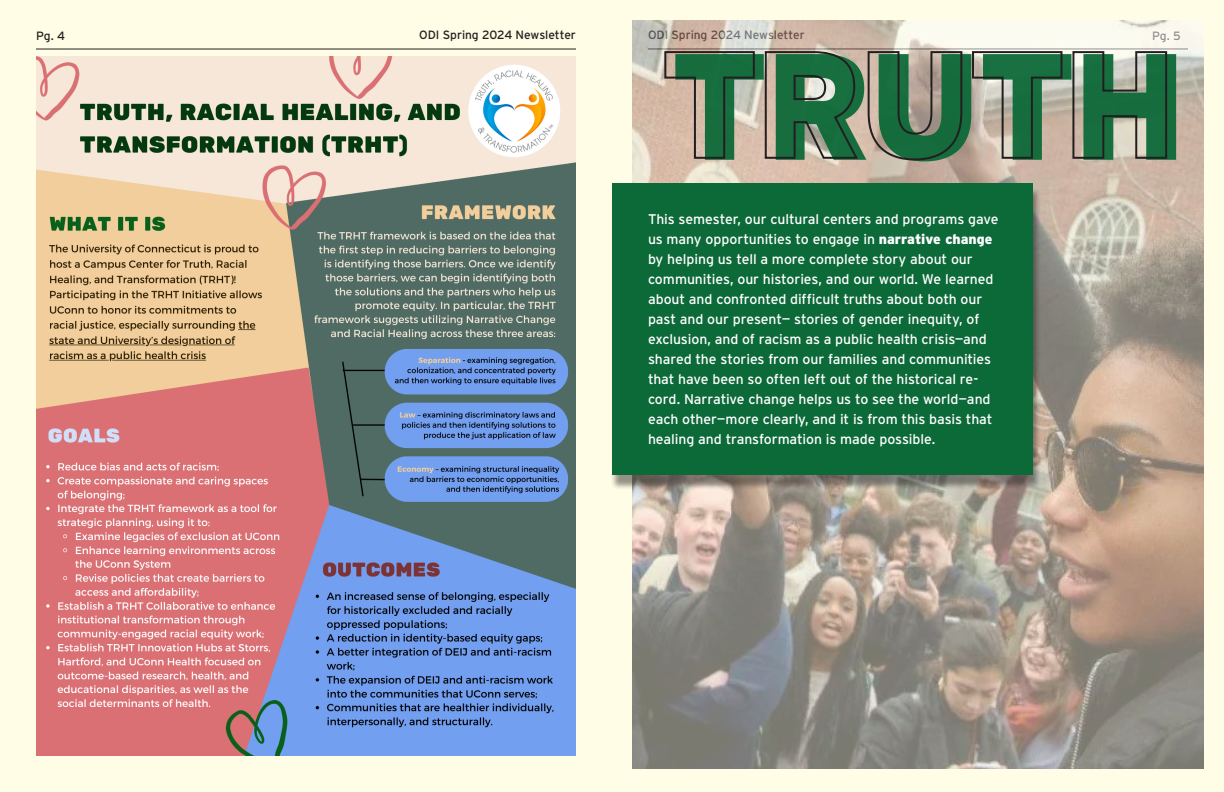
<style>
.page{position:relative;width:1224px;height:792px;background:#fffde5}
.page>*{position:absolute;margin:0;border:0;box-sizing:border-box;transform-origin:0 0}
.t1{font:900 151px "Interstate";letter-spacing:-.035em;color:#0d6938}
.t2{font:14px/20px "Interstate";letter-spacing:-.005em;color:#fff}
.t3{font:12px "Interstate";letter-spacing:-.005em;color:#231f20}
.s1{font-weight:900}
</style>
<div class="page">
<hr style="left:36px;top:49px;width:540px;height:1px;background:#231f20">
<img style="left:632px;top:20px;width:572px;height:749px">
<div style="left:610px;top:187px;width:432px;height:303px;background:#231f20;opacity:.49"></div>
<div style="left:612px;top:184px;width:420px;height:291px;background:#0c6938"></div>
<img style="left:36px;top:57px;width:540px;height:699px">
<p class="t3" style="left:36px;top:29px;width:31px">Pg. 4</p>
<p class="t3" style="left:419px;top:28px;width:158px">ODI Spring 2024 Newsletter</p>
<p class="t3" style="left:648px;top:28px;width:158px">ODI Spring 2024 Newsletter</p>
<p class="t3" style="left:1152px;top:29px;width:30px">Pg. 5</p>
<h1 class="t1" style="left:669px;top:20px;width:519px">TRUTH</h1>
<p class="t2" style="left:648px;top:209px;width:352px">This semester, our cultural centers and programs gave us many opportunities to engage in <span class="s1">narrative change </span>by helping us tell a more complete story about our communities, our histories, and our world. We learned about and confronted difficult truths about both our past and our present— stories of gender inequity, of exclusion, and of racism as a public health crisis—and shared the stories from our families and communities that have been so often left out of the historical re&shy;cord. Narrative change helps us to see the world—and each other—more clearly, and it is from this basis that healing and transformation is made possible.</p>
</div>
